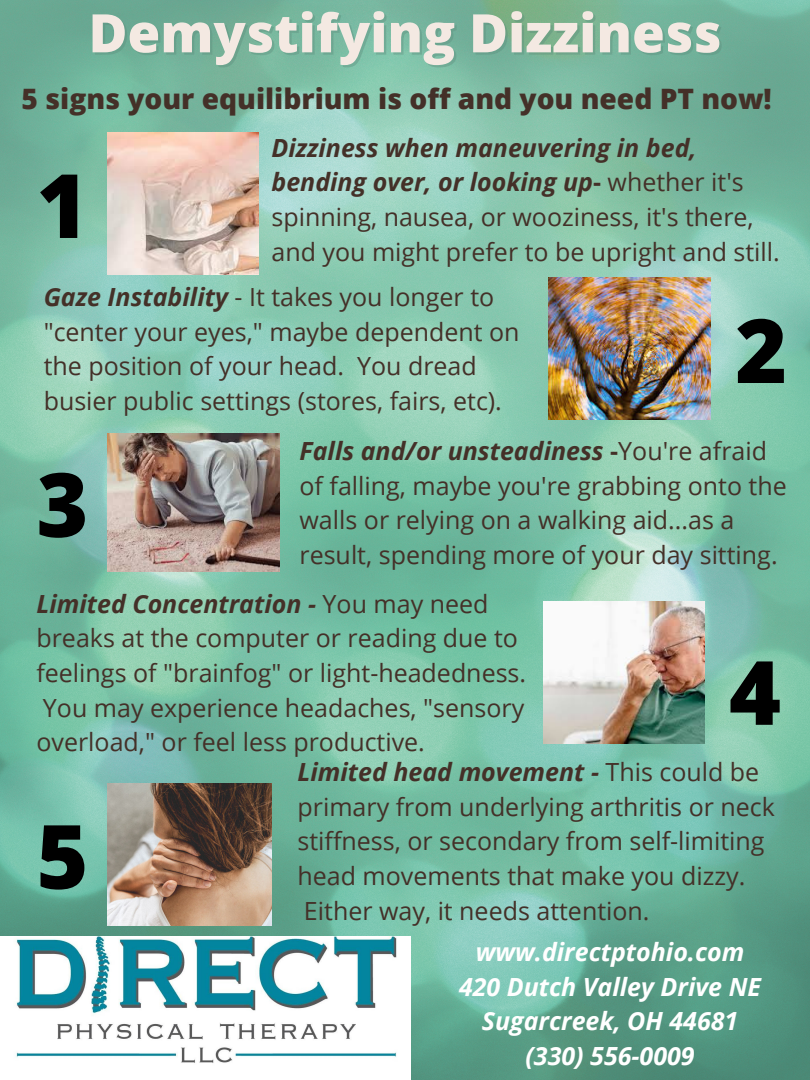
<style>
.page{position:relative;width:810px;height:1080px;background:#fff}
.page>*{position:absolute;margin:0;border:0;box-sizing:border-box;transform-origin:0 0}
.t1{font:800 88.75px "Open Sans";color:#000}
.t2{font:800 53.12px "Open Sans";color:#f4e9e2}
.t3{font:800 28.12px "Open Sans";color:#443028}
.t4{font:25px/34.7px "Open Sans";color:#443028}
.t5{font:italic 700 25px "Open Sans";color:#fff}
.s1{font-weight:700;font-style:italic}
.s2{font-weight:700}
</style>
<div class="page">
<img style="left:0;top:0;width:810px;height:1080px">
<img style="left:107px;top:133px;width:151px;height:142px">
<img style="left:548px;top:278px;width:162px;height:142px">
<img style="left:543px;top:602px;width:162px;height:142px">
<img style="left:107px;top:783px;width:164px;height:142px">
<img style="left:107px;top:433px;width:173px;height:139px">
<img style="left:0;top:937px;width:410px;height:143px">
<p class="t2" style="left:88px;top:-4px;width:635px">Demystifying Dizziness</p>
<p class="t3" style="left:21px;top:79px;width:752px">5 signs your equilibrium is off and you need PT now!</p>
<p class="t1" style="left:36px;top:143px;width:53px">1</p>
<p class="t4" style="left:271px;top:130px;width:510px"><span class="s1">Dizziness when maneuvering in bed, bending over, or looking up</span><span class="s2">-</span> whether it's spinning, nausea, or wooziness, it's there, and you might prefer to be upright and still.</p>
<p class="t4" style="left:44px;top:279px;width:477px"><span class="s1">Gaze Instability</span> - It takes you longer to "center your eyes," maybe dependent on the position of your head. You dread busier public settings (stores, fairs, etc).</p>
<p class="t4" style="left:300px;top:433px;width:489px"><span class="s1">Falls and/or unsteadiness</span> <span class="s2">-</span>You're afraid of falling, maybe you're grabbing onto the walls or relying on a walking aid...as a result, spending more of your day sitting.</p>
<p class="t4" style="left:36px;top:586px;width:491px"><span class="s1">Limited Concentration -</span> You may need breaks at the computer or reading due to feelings of "brainfog" or light-headedness.<br>You may experience headaches, "sensory overload," or feel less productive.</p>
<p class="t4" style="left:298px;top:754px;width:479px"><span class="s1">Limited head movement -</span> This could be primary from underlying arthritis or neck stiffness, or secondary from self-limiting head movements that make you dizzy.<br>Either way, it needs attention.</p>
<p class="t1" style="left:735px;top:288px;width:53px">2</p>
<p class="t1" style="left:36px;top:442px;width:53px">3</p>
<p class="t1" style="left:729px;top:630px;width:53px">4</p>
<p class="t1" style="left:36px;top:794px;width:53px">5</p>
<p class="t5" style="left:476px;top:934px;width:270px">www.directptohio.com</p>
<p class="t5" style="left:459px;top:969px;width:304px">420 Dutch Valley Drive NE</p>
<p class="t5" style="left:482px;top:1004px;width:258px">Sugarcreek, OH 44681</p>
<p class="t5" style="left:526px;top:1038px;width:171px">(330) 556-0009</p>
</div>
